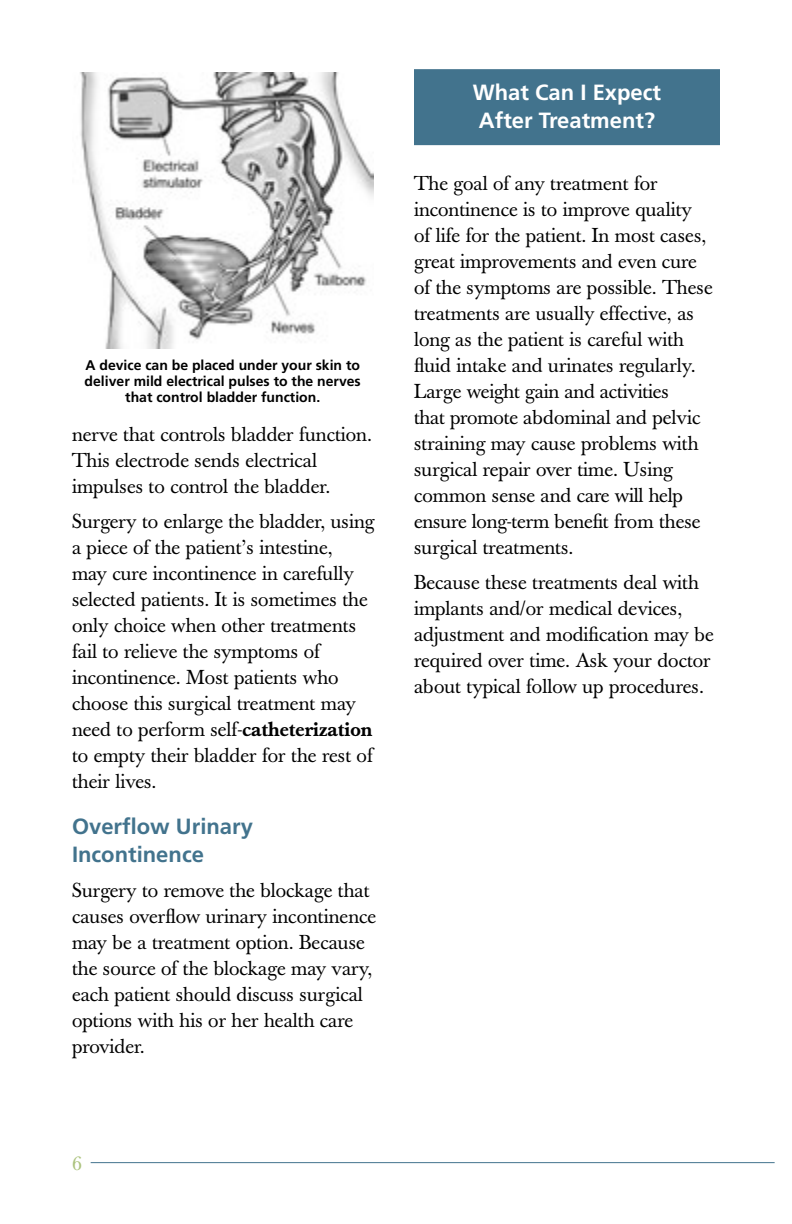
<style>
.page{position:relative;width:792px;height:1224px;background:#fff}
.page>*{position:absolute;margin:0;border:0;box-sizing:border-box;transform-origin:0 0}
.t1{font:700 22px/28px "Frutiger LT Pro";color:#fff}
.t2{font:700 22px/28px "Frutiger LT Pro";color:#42738d}
.t3{font:20px/26px "Baskerville";color:#000}
.t4{font:20px "Baskerville";color:#acc37e}
.t5{font:700 14px/16px "Frutiger LT Pro";color:#000;text-align:center}
.s1{font-weight:500}
</style>
<div class="page">
<hr style="left:91px;top:1162px;width:684px;height:1px;background:#42738d">
<div style="left:414px;top:69px;width:306px;height:40px;background:#42738d"></div>
<div style="left:414px;top:101px;width:306px;height:44px;background:#42738d"></div>
<img style="left:80px;top:72px;width:294px;height:277px">
<p class="t5" style="left:85px;top:357px;width:278px">A device can be placed under your skin to deliver mild electrical pulses to the nerves that control bladder function.</p>
<p class="t3" style="left:72px;top:422px;width:302px">nerve that controls bladder function.<br>This electrode sends electrical impulses to control the bladder.</p>
<p class="t3" style="left:72px;top:509px;width:304px">Surgery to enlarge the bladder, using a piece of the patient’s intestine,<br>may cure incontinence in carefully selected patients. It is sometimes the only choice when other treatments fail to relieve the symptoms of incontinence. Most patients who choose this surgical treatment may need to perform self-<span class="s1">catheterization </span>to empty their bladder for the rest of their lives.</p>
<p class="t2" style="left:72px;top:813px;width:182px">Overflow Urinary<br>Incontinence</p>
<p class="t3" style="left:72px;top:878px;width:306px">Surgery to remove the blockage that causes overflow urinary incontinence may be a treatment option. Because the source of the blockage may vary, each patient should discuss surgical options with his or her health care provider.</p>
<p class="t1" style="left:473px;top:79px;width:190px">What Can I Expect<br>After Treatment?</p>
<p class="t3" style="left:414px;top:171px;width:300px">The goal of any treatment for incontinence is to improve quality of life for the patient. In most cases, great improvements and even cure of the symptoms are possible. These treatments are usually effective, as long as the patient is careful with fluid intake and urinates regularly.<br>Large weight gain and activities<br>that promote abdominal and pelvic straining may cause problems with surgical repair over time. Using common sense and care will help ensure long-term benefit from these surgical treatments.</p>
<p class="t3" style="left:414px;top:570px;width:302px">Because these treatments deal with implants and/or medical devices, adjustment and modification may be required over time. Ask your doctor about typical follow up procedures.</p>
<p class="t4" style="left:72px;top:1152px;width:11px">6</p>
</div>
